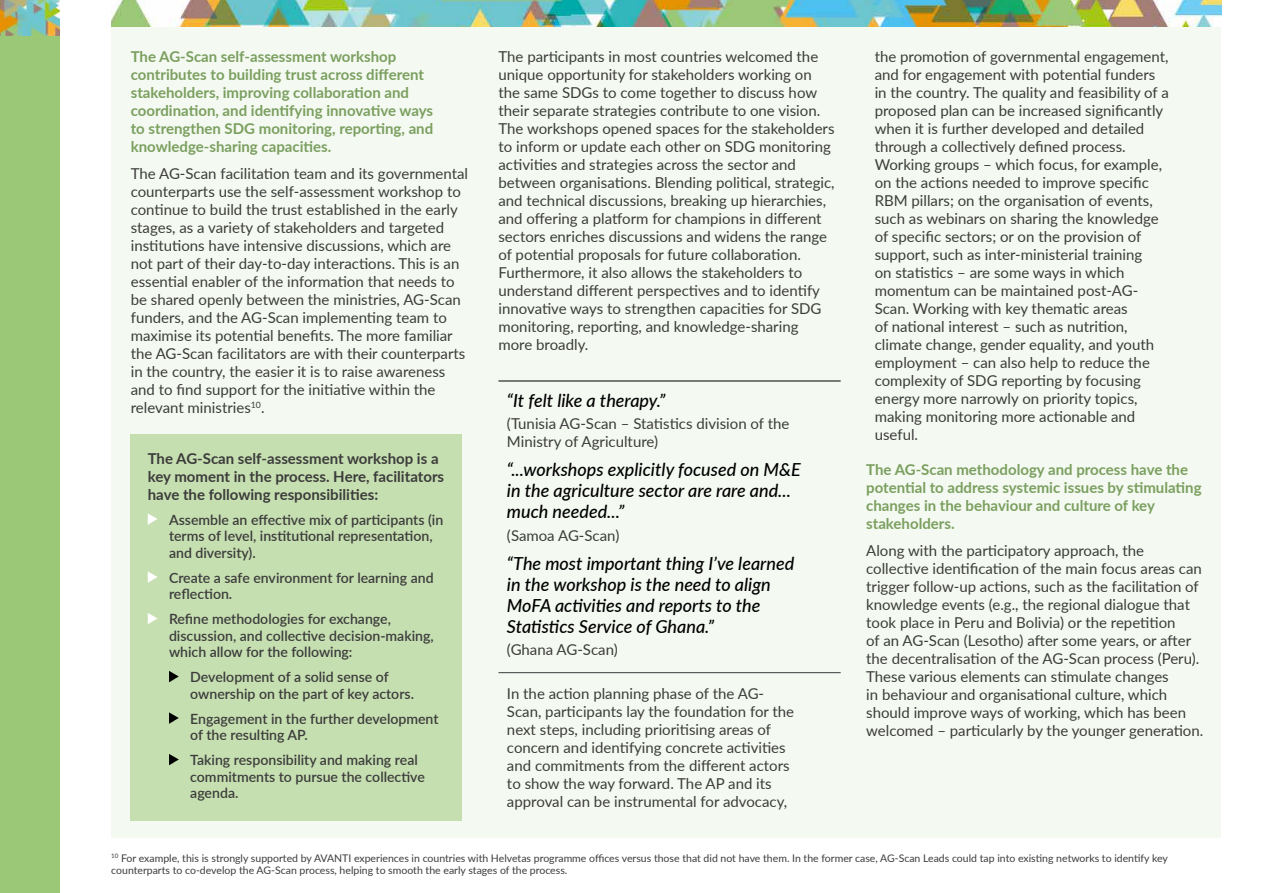
<style>
.page{position:relative;width:1263px;height:893px;background:#fff}
.page>*{position:absolute;margin:0;border:0;box-sizing:border-box;transform-origin:0 0}
.t1{font:italic 500 18px/21px "Lato";color:#000}
.t2{font:15px/18px "Lato";color:#3c3c3b}
.t3{font:700 15px/18px "Lato";color:#7a9f5f}
.t4{font:700 15px/18px "Lato";color:#3c3c3b}
.t5{font:600 14.1px/16.5px "Lato";color:#3c3c3b}
.t6{font:10.5px/12px "Lato";color:#3c3c3b}
</style>
<div class="page">
<div style="left:111px;top:28px;width:1110px;height:810px;background:#f4f9f1"></div>
<img style="left:111px;top:0;width:1110px;height:27px">
<div style="left:0;top:16px;width:60px;height:877px;background:#9ac877"></div>
<img style="left:0;top:0;width:60px;height:35px">
<div style="left:131px;top:434px;width:331px;height:387px;background:#c6dfb1"></div>
<svg style="left:148px;top:513px;width:9px;height:12px"></svg>
<svg style="left:148px;top:571px;width:9px;height:12px"></svg>
<svg style="left:148px;top:613px;width:10px;height:11px"></svg>
<svg style="left:169px;top:671px;width:10px;height:11px"></svg>
<svg style="left:169px;top:712px;width:10px;height:12px"></svg>
<svg style="left:169px;top:754px;width:10px;height:11px"></svg>
<hr style="left:498px;top:381px;width:343px;height:1px;background:#000">
<hr style="left:498px;top:672px;width:343px;height:1px;background:#3c3c3b">
<p class="t3" style="left:131px;top:47px;width:304px">The AG-Scan self-assessment workshop contributes to building trust across different stakeholders, improving collaboration and coordination, and identifying innovative ways to strengthen SDG monitoring, reporting, and knowledge-sharing capacities.</p>
<p class="t2" style="left:131px;top:164px;width:339px">The AG-Scan facilitation team and its governmental counterparts use the self-assessment workshop to continue to build the trust established in the early stages, as a variety of stakeholders and targeted institutions have intensive discussions, which are not part of their day-to-day interactions. This is an essential enabler of the information that needs to be shared openly between the ministries, AG-Scan funders, and the AG-Scan implementing team to maximise its potential benefits. The more familiar the AG-Scan facilitators are with their counterparts in the country, the easier it is to raise awareness and to find support for the initiative within the relevant ministries<sup>10</sup>.</p>
<p class="t4" style="left:148px;top:448px;width:298px">The AG-Scan self-assessment workshop is a key moment in the process. Here, facilitators have the following responsibilities:</p>
<p class="t5" style="left:169px;top:511px;width:276px">Assemble an effective mix of participants (in terms of level, institutional representation, and diversity).</p>
<p class="t5" style="left:169px;top:569px;width:266px">Create a safe environment for learning and reflection.</p>
<p class="t5" style="left:169px;top:610px;width:266px">Refine methodologies for exchange, discussion, and collective decision-making, which allow for the following:</p>
<p class="t5" style="left:190px;top:668px;width:225px">Development of a solid sense of ownership on the part of key actors.</p>
<p class="t5" style="left:190px;top:710px;width:250px">Engagement in the further development of the resulting AP.</p>
<p class="t5" style="left:190px;top:751px;width:236px">Taking responsibility and making real commitments to pursue the collective agenda.</p>
<p class="t2" style="left:498px;top:47px;width:338px">The participants in most countries welcomed the unique opportunity for stakeholders working on the same SDGs to come together to discuss how their separate strategies contribute to one vision.<br>The workshops opened spaces for the stakeholders to inform or update each other on SDG monitoring activities and strategies across the sector and between organisations. Blending political, strategic, and technical discussions, breaking up hierarchies, and offering a platform for champions in different sectors enriches discussions and widens the range of potential proposals for future collaboration.<br>Furthermore, it also allows the stakeholders to understand different perspectives and to identify innovative ways to strengthen capacities for SDG monitoring, reporting, and knowledge-sharing more broadly.</p>
<p class="t1" style="left:507px;top:389px;width:160px">“It felt like a therapy.”</p>
<p class="t2" style="left:507px;top:414px;width:284px">(Tunisia AG-Scan – Statistics division of the<br>Ministry of Agriculture)</p>
<p class="t1" style="left:507px;top:459px;width:295px">“...workshops explicitly focused on M&amp;E in the agriculture sector are rare and... much needed...”</p>
<p class="t2" style="left:507px;top:526px;width:114px">(Samoa AG-Scan)</p>
<p class="t1" style="left:507px;top:552px;width:289px">“The most important thing I’ve learned in the workshop is the need to align MoFA activities and reports to the Statistics Service of Ghana.”</p>
<p class="t2" style="left:507px;top:640px;width:112px">(Ghana AG-Scan)</p>
<p class="t2" style="left:507px;top:684px;width:289px">In the action planning phase of the AG-Scan, participants lay the foundation for the next steps, including prioritising areas of concern and identifying concrete activities and commitments from the different actors to show the way forward. The AP and its approval can be instrumental for advocacy,</p>
<p class="t2" style="left:875px;top:47px;width:296px">the promotion of governmental engagement, and for engagement with potential funders in the country. The quality and feasibility of a proposed plan can be increased significantly when it is further developed and detailed through a collectively defined process.<br>Working groups – which focus, for example, on the actions needed to improve specific RBM pillars; on the organisation of events, such as webinars on sharing the knowledge of specific sectors; or on the provision of support, such as inter-ministerial training<br>on statistics – are some ways in which momentum can be maintained post-AG-Scan. Working with key thematic areas<br>of national interest – such as nutrition, climate change, gender equality, and youth employment – can also help to reduce the complexity of SDG reporting by focusing energy more narrowly on priority topics, making monitoring more actionable and useful.</p>
<p class="t3" style="left:866px;top:460px;width:337px">The AG-Scan methodology and process have the potential to address systemic issues by stimulating changes in the behaviour and culture of key stakeholders.</p>
<p class="t2" style="left:866px;top:541px;width:339px">Along with the participatory approach, the collective identification of the main focus areas can trigger follow-up actions, such as the facilitation of knowledge events (e.g., the regional dialogue that took place in Peru and Bolivia) or the repetition<br>of an AG-Scan (Lesotho) after some years, or after the decentralisation of the AG-Scan process (Peru).<br>These various elements can stimulate changes<br>in behaviour and organisational culture, which should improve ways of working, which has been welcomed – particularly by the younger generation.</p>
<p class="t6" style="left:111px;top:851px;width:1058px"><sup>10</sup> For example, this is strongly supported by AVANTI experiences in countries with Helvetas programme offices versus those that did not have them. In the former case, AG-Scan Leads could tap into existing networks to identify key counterparts to co-develop the AG-Scan process, helping to smooth the early stages of the process.</p>
</div>
